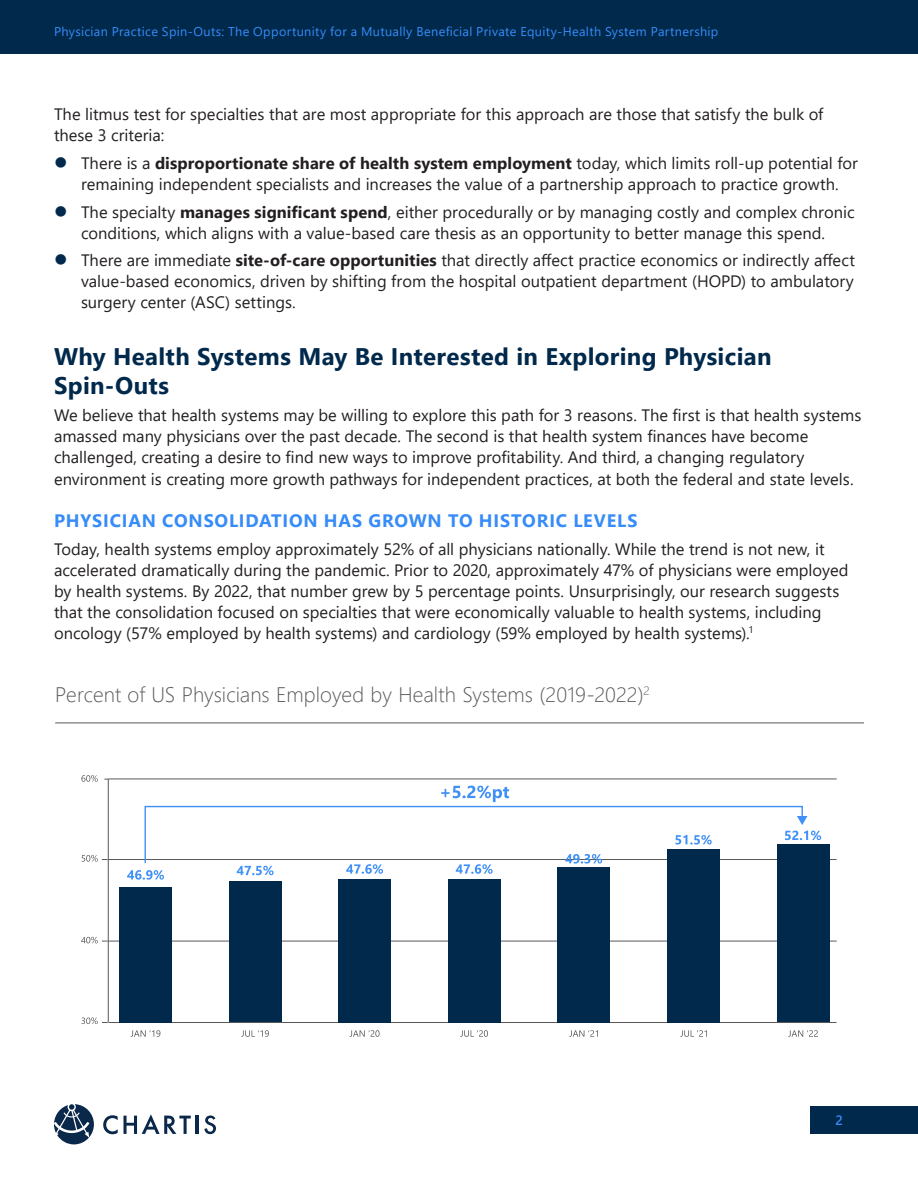
<style>
.page{position:relative;width:918px;height:1188px;background:#fff}
.page>*{position:absolute;margin:0;border:0;box-sizing:border-box;transform-origin:0 0}
.Chartis_-_Heading_1{font:700 24px/28.8px "Segoe UI";letter-spacing:.015em;color:#00294c}
.Chartis_-_Figure_Title{font:300 21px "Segoe UI";color:#5b5857}
.Chartis_-_Heading_2{font:700 18px "Segoe UI";letter-spacing:.045em;color:#378cf7}
.Chartis_-_Body{font:16.5px/21px "Segoe UI";color:#231f20}
.t1{font:600 13.5px "Segoe UI";color:#378cf7}
.t2{font:12.75px "Segoe UI";letter-spacing:.025em;color:#378cf7}
.s1{font-weight:700}
</style>
<div class="page">
<div style="left:0;top:0;width:918px;height:54px;background:#00294c"></div>
<div style="left:810px;top:1106px;width:108px;height:28px;background:#00294c"></div>
<svg style="left:54px;top:1104px;width:40px;height:40px"></svg>
<hr style="left:196px;top:1116px;width:3px;height:18px;background:#0a284a">
<svg style="left:204px;top:1115px;width:12px;height:19px"></svg>
<svg style="left:103px;top:1114px;width:88px;height:20px"></svg>
<hr style="left:55px;top:723px;width:809px;height:1px;background:#5b5857">
<hr style="left:108px;top:779px;width:729px;height:1px;background:#5b5857">
<hr style="left:108px;top:941px;width:729px;height:1px;background:#5b5857">
<hr style="left:109px;top:1022px;width:728px;height:1px;background:#5b5857">
<hr style="left:108px;top:859px;width:729px;height:1px;background:#5b5857">
<svg style="left:81px;top:775px;width:17px;height:7px"></svg>
<svg style="left:82px;top:855px;width:26px;height:7px"></svg>
<svg style="left:81px;top:937px;width:27px;height:6px"></svg>
<svg style="left:81px;top:1018px;width:27px;height:6px"></svg>
<hr style="left:108px;top:779px;width:1px;height:243px;background:#5b5857">
<svg style="left:131px;top:1030px;width:29px;height:7px"></svg>
<div style="left:119px;top:887px;width:53px;height:135px;background:#00294c"></div>
<svg style="left:241px;top:1030px;width:28px;height:7px"></svg>
<div style="left:229px;top:881px;width:52px;height:141px;background:#00294c"></div>
<svg style="left:350px;top:1030px;width:30px;height:7px"></svg>
<div style="left:338px;top:879px;width:53px;height:143px;background:#00294c"></div>
<svg style="left:460px;top:1030px;width:28px;height:7px"></svg>
<div style="left:448px;top:879px;width:52px;height:143px;background:#00294c"></div>
<svg style="left:569px;top:1030px;width:29px;height:7px"></svg>
<div style="left:557px;top:867px;width:53px;height:155px;background:#00294c"></div>
<svg style="left:680px;top:1030px;width:27px;height:7px"></svg>
<div style="left:667px;top:849px;width:53px;height:173px;background:#00294c"></div>
<svg style="left:788px;top:1030px;width:30px;height:7px"></svg>
<div style="left:777px;top:845px;width:52px;height:177px;background:#00294c"></div>
<svg style="left:127px;top:786px;width:694px;height:94px"></svg>
<p class="t2" style="left:54px;top:20px;width:666px">Physician Practice Spin-Outs: The Opportunity for a Mutually Beneficial Private Equity-Health System Partnership</p>
<p class="Chartis_-_Body" style="left:54px;top:102px;width:771px">The litmus test for specialties that are most appropriate for this approach are those that satisfy the bulk of these 3 criteria:</p>
<p class="Chartis_-_Body" style="left:81px;top:151px;width:779px">There is a <span class="s1">disproportionate share of health system employment</span> today, which limits roll-up potential for remaining independent specialists and increases the value of a partnership approach to practice growth.</p>
<p class="Chartis_-_Body" style="left:81px;top:200px;width:775px">The specialty <span class="s1">manages significant spend</span>, either procedurally or by managing costly and complex chronic conditions, which aligns with a value-based care thesis as an opportunity to better manage this spend.</p>
<p class="Chartis_-_Body" style="left:81px;top:248px;width:775px;text-align:justify">There are immediate <span class="s1">site-of-care opportunities</span> that directly affect practice economics or indirectly affect value-based economics, driven by shifting from the hospital outpatient department (HOPD) to ambulatory surgery center (ASC) settings.</p>
<p class="Chartis_-_Heading_1" style="left:54px;top:340px;width:719px">Why Health Systems May Be Interested in Exploring Physician<br>Spin-Outs</p>
<p class="Chartis_-_Body" style="left:54px;top:403px;width:809px">We believe that health systems may be willing to explore this path for 3 reasons. The first is that health systems amassed many physicians over the past decade. The second is that health system finances have become challenged, creating a desire to find new ways to improve profitability. And third, a changing regulatory environment is creating more growth pathways for independent practices, at both the federal and state levels.</p>
<p class="Chartis_-_Heading_2" style="left:54px;top:503px;width:585px">PHYSICIAN CONSOLIDATION HAS GROWN TO HISTORIC LEVELS</p>
<p class="Chartis_-_Body" style="left:54px;top:537px;width:796px">Today, health systems employ approximately 52% of all physicians nationally. While the trend is not new, it accelerated dramatically during the pandemic. Prior to 2020, approximately 47% of physicians were employed by health systems. By 2022, that number grew by 5 percentage points. Unsurprisingly, our research suggests that the consolidation focused on specialties that were economically valuable to health systems, including oncology (57% employed by health systems) and cardiology (59% employed by health systems).<sup>1</sup></p>
<p class="Chartis_-_Figure_Title" style="left:55px;top:675px;width:596px">Percent of US Physicians Employed by Health Systems (2019-2022)<sup>2</sup></p>
<p class="t1" style="left:836px;top:1107px;width:9px">2</p>
</div>
